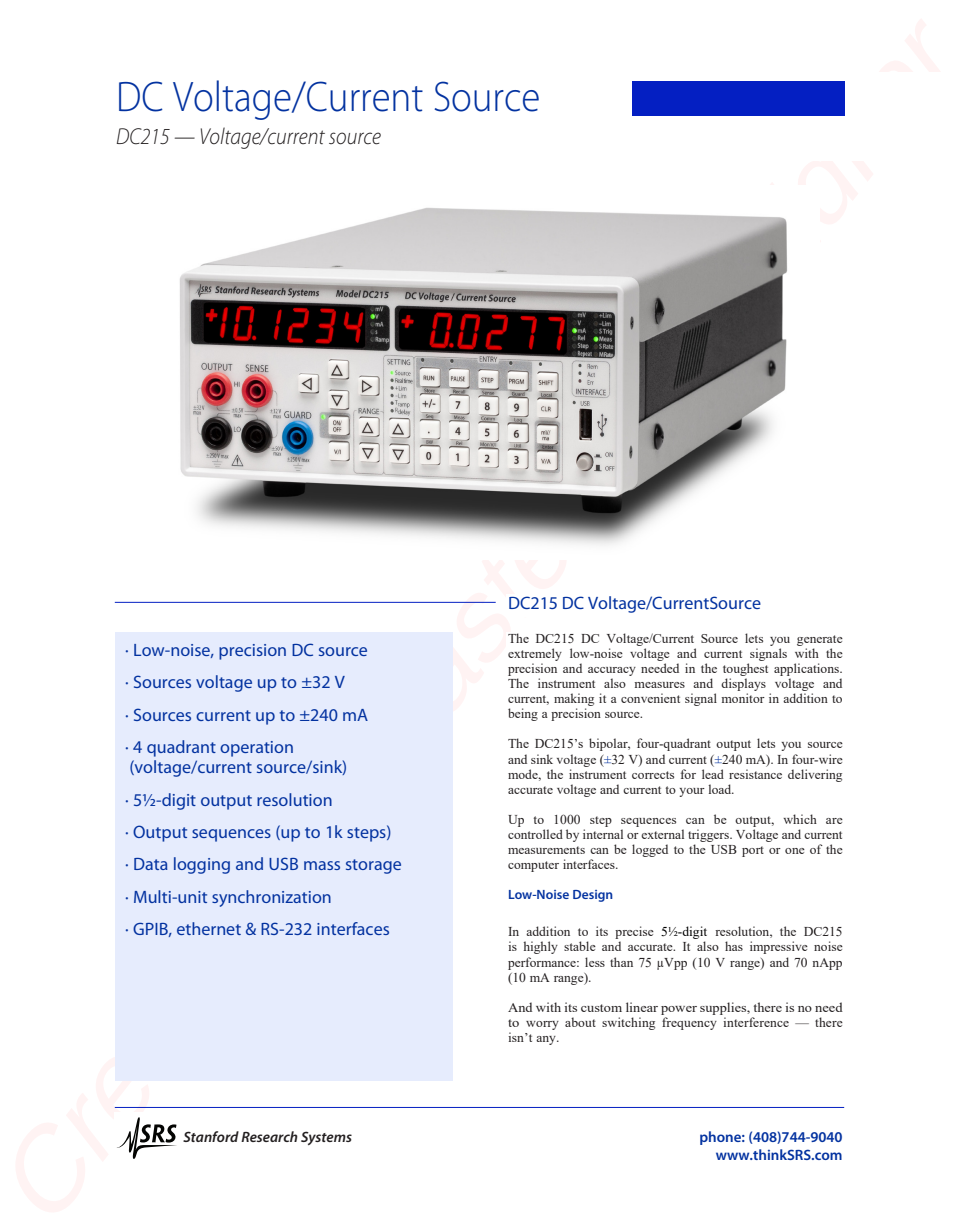
<style>
.page{position:relative;width:959px;height:1229px;background:#fff}
.page>*{position:absolute;margin:0;border:0;box-sizing:border-box;transform-origin:0 0}
.t1{font:300 42.9px "Myriad Pro";color:#0332a0;scale:.91 1}
.t2{font:italic 300 23.1px "Myriad Pro";color:#231f20;scale:.91 1}
.t3{font:18px/32.4px "Myriad Pro";color:#0332a0}
.t4{font:600 15px/18px "Myriad Pro";color:#0332a0;text-align:right}
.t5{font:italic 600 15px "Myriad Pro";color:#231f20}
.t6{font:13.5px/15px "Times New Roman";color:#231f20;text-align:justify}
.t7{font:13.5px/15px "Times New Roman";color:#231f20;text-align:justify;scale:1.06 1}
.t8{font:600 13.5px "Myriad Pro";color:#0332a0}
.s1{color:#0332a0}
.s2{color:#000}
</style>
<div class="page">
<svg style="left:116px;top:1117px;width:61px;height:41px"></svg>
<hr style="left:115px;top:1107px;width:729px;height:1px;background:#031fc2">
<div style="left:115px;top:632px;width:337px;height:448px;background:#e6ecfd"></div>
<hr style="left:115px;top:602px;width:380px;height:1px;background:#031fc2">
<div style="left:633px;top:81px;width:211px;height:35px;background:#041fc2"></div>
<img style="left:179px;top:207px;width:609px;height:339px">
<h1 class="t1" style="left:116px;top:73px;width:467px">DC Voltage/Current Source</h1>
<h2 class="t2" style="left:116px;top:124px;width:292px">DC215 — Voltage/current source</h2>
<h3 class="t3" style="left:125px;top:633px;width:244px">· Low-noise, precision DC source · Sources voltage up to ±32 V<br>· Sources current up to ±240 mA · 4 quadrant operation</h3>
<h3 class="t3" style="left:125px;top:750px;width:278px">(voltage/current source/sink)<br>· 5½-digit output resolution<br>· Output sequences (up to 1k steps)<br>· Data logging and USB mass storage · Multi-unit synchronization<br>· GPIB, ethernet &amp; RS-232 interfaces</h3>
<p class="t5" style="left:183px;top:1127px;width:170px">Stanford Research Systems</p>
<h3 class="t3" style="left:508px;top:586px;width:254px">DC215 DC Voltage/CurrentSource</h3>
<p class="t6" style="left:508px;top:630px;width:336px">The DC215 DC Voltage/Current Source lets you generate extremely low-noise voltage and current signals with the precision and accuracy needed in the toughest applications.<br>The instrument also measures and displays voltage and current, making it a convenient signal monitor in addition to being a precision source.</p>
<p class="t6" style="left:508px;top:735px;width:336px;line-height:15.5px">The DC215’s bipolar, four-quadrant output lets you source and sink voltage (<span class="s1">±</span>32 V) and current (<span class="s1">±</span>240 mA). In four-wire mode, the instrument corrects for lead resistance delivering accurate voltage and current to your load.</p>
<p class="t6" style="left:508px;top:811px;width:336px">Up to 1000 step sequences can be output, which are controlled by internal or external triggers. Voltage and current measurements can be logged to the USB port or one of the computer interfaces.</p>
<p class="t8" style="left:508px;top:886px;width:107px">Low-Noise Design</p>
<p class="t6" style="left:508px;top:923px;width:336px;line-height:15.5px">In addition to its precise <span class="s2">5½-digit</span> resolution, the DC215 is highly stable and accurate. It also has impressive noise performance: less than 75 µVpp (10 V range) and 70 nApp (10 mA range).</p>
<p class="t7" style="left:508px;top:999px;width:317px">And with its custom linear power supplies, there is no need to worry about switching frequency interference — there isn’t any.</p>
<p class="t4" style="left:699px;top:1127px;width:145px">phone: (408)744-9040 www.thinkSRS.com</p>
</div>
